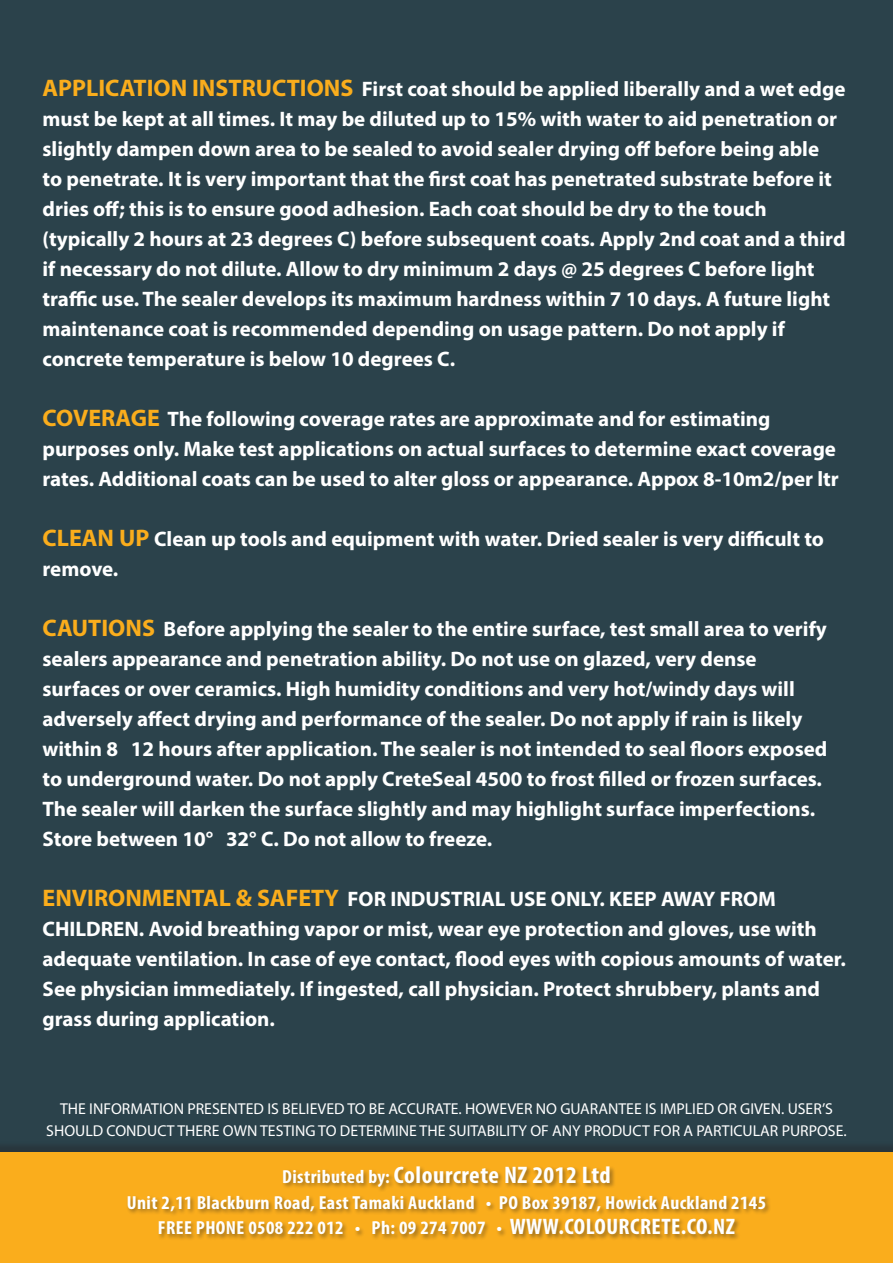
<style>
.page{position:relative;width:893px;height:1263px;background:#2b424b}
.page>*{position:absolute;margin:0;border:0;box-sizing:border-box;transform-origin:0 0}
.t1{font:700 condensed 24px "Myriad Pro";letter-spacing:.02em;color:#fff;scale:1.05 1}
.t2{font:700 21px/30px "Myriad Pro";color:#fff}
.t3{font:700 condensed 18.9px/25.5px "Myriad Pro";letter-spacing:.02em;color:#fff;text-align:center;scale:1.05 1}
.t4{font:15.75px/22.5px "Myriad Pro";color:#fff;text-align:center}
.s1{font-size:24px;color:#faad1c}
.s2{font-size:18.9px}
.s3{font-size:22.5px}
</style>
<div class="page">
<div style="left:0;top:1141px;width:893px;height:122px;background:#293940"></div>
<div style="left:0;top:1152px;width:893px;height:111px;background:#faad1c"></div>
<div style="left:126px;top:1165px;width:646px;height:75px;background:#231f20;opacity:.45"></div>
<p class="t2" style="left:43px;top:73px;width:805px"><span class="s1">APPLICATION INSTRUCTIONS</span> First coat should be applied liberally and a wet edge must be kept at all times. It may be diluted up to 15% with water to aid penetration or slightly dampen down area to be sealed to avoid sealer drying off before being able<br>to penetrate. It is very important that the first coat has penetrated substrate before it dries off; this is to ensure good adhesion. Each coat should be dry to the touch (typically 2 hours at 23 degrees C) before subsequent coats. Apply 2nd coat and a third if necessary do not dilute. Allow to dry minimum 2 days @ 25 degrees C before light traffic use. The sealer develops its maximum hardness within 7 10 days. A future light maintenance coat is recommended depending on usage pattern. Do not apply if concrete temperature is below 10 degrees C.</p>
<p class="t2" style="left:43px;top:403px;width:798px"><span class="s1">COVERAGE</span> The following coverage rates are approximate and for estimating purposes only. Make test applications on actual surfaces to determine exact coverage rates. Additional coats can be used to alter gloss or appearance. Appox 8-10m2/per ltr</p>
<p class="t2" style="left:43px;top:523px;width:783px"><span class="s1">CLEAN UP</span> Clean up tools and equipment with water. Dried sealer is very difficult to remove.</p>
<p class="t2" style="left:43px;top:613px;width:786px"><span class="s1">CAUTIONS</span> Before applying the sealer to the entire surface, test small area to verify sealers appearance and penetration ability. Do not use on glazed, very dense surfaces or over ceramics. High humidity conditions and very hot/windy days will adversely affect drying and performance of the sealer. Do not apply if rain is likely within 8 12 hours after application. The sealer is not intended to seal floors exposed to underground water. Do not apply CreteSeal 4500 to frost filled or frozen surfaces.<br>The sealer will darken the surface slightly and may highlight surface imperfections.<br>Store between 10° 32° C. Do not allow to freeze.</p>
<p class="t2" style="left:43px;top:883px;width:805px"><span class="s1">ENVIRONMENTAL &amp; SAFETY</span> FOR INDUSTRIAL USE ONLY. KEEP AWAY FROM CHILDREN. Avoid breathing vapor or mist, wear eye protection and gloves, use with adequate ventilation. In case of eye contact, flood eyes with copious amounts of water.<br>See physician immediately. If ingested, call physician. Protect shrubbery, plants and grass during application.</p>
<p class="t4" style="left:46px;top:1097px;width:802px">THE INFORMATION PRESENTED IS BELIEVED TO BE ACCURATE. HOWEVER NO GUARANTEE IS IMPLIED OR GIVEN. USER’S<br>SHOULD CONDUCT THERE OWN TESTING TO DETERMINE THE SUITABILITY OF ANY PRODUCT FOR A PARTICULAR PURPOSE.</p>
<p class="t1" style="left:282px;top:1160px;width:315px"><span class="s2">Distributed by:</span> Colourcrete NZ 2012 Ltd</p>
<p class="t3" style="left:127px;top:1189px;width:611px">Unit 2,11 Blackburn Road, East Tamaki Auckland • PO Box 39187, Howick Auckland 2145<br>FREE PHONE 0508 222 012 • Ph: 09 274 7007 • <span class="s3">WWW.COLOURCRETE.CO.NZ</span></p>
</div>
